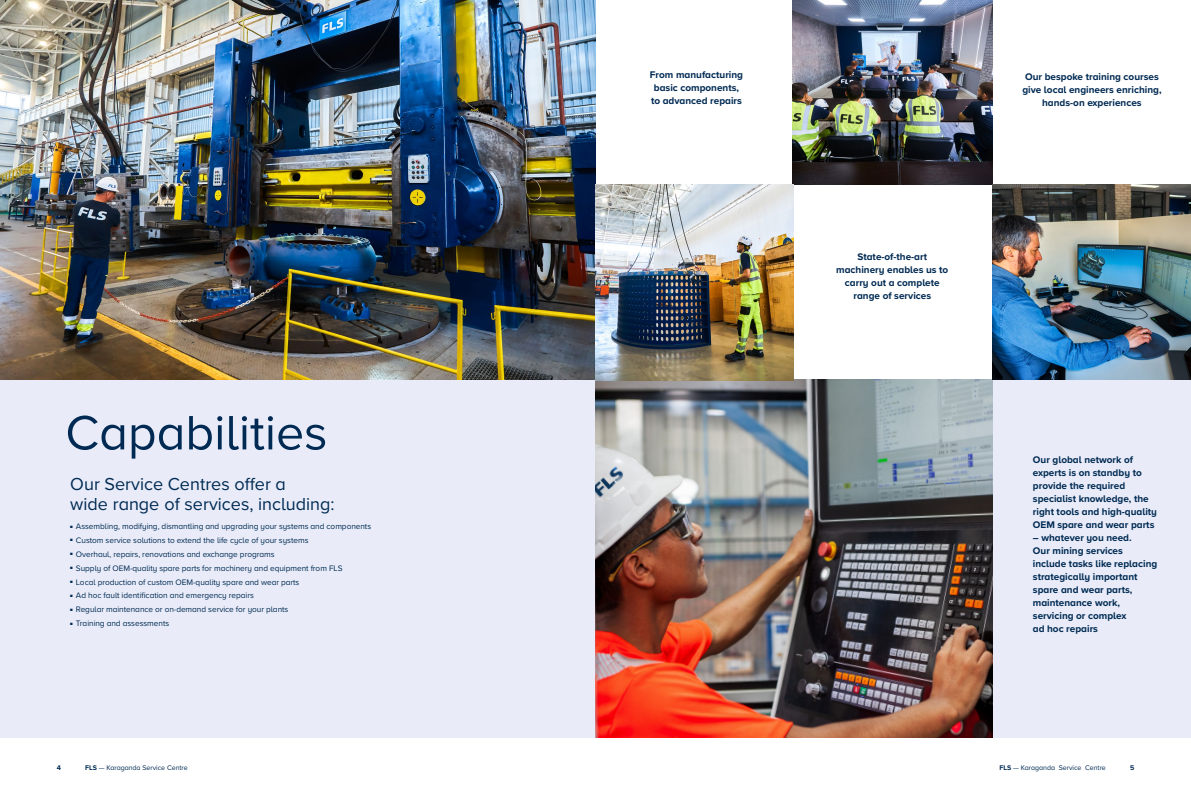
<style>
.page{position:relative;width:1191px;height:794px;background:#fff}
.page>*{position:absolute;margin:0;border:0;box-sizing:border-box;transform-origin:0 0}
.t1{font:50px "Proxima Nova";color:#002a53}
.t2{font:18px/20px "Proxima Nova";color:#002a53}
.t3{font:700 10px/13px "Proxima Nova";color:#002a53}
.t4{font:8.2px "Proxima Nova";letter-spacing:-.005em;color:#002a53}
.t5{font:7px "Proxima Nova";color:#002a53}
.t6{font:700 7px "Proxima Nova";color:#002a53}
.s1{font-weight:700}
</style>
<div class="page">
<div style="left:0;top:380px;width:1191px;height:357px;background:#e9ecf8"></div>
<img style="left:0;top:0;width:595px;height:380px">
<img style="left:595px;top:380px;width:397px;height:357px">
<img style="left:793px;top:0;width:199px;height:184px">
<img style="left:992px;top:184px;width:199px;height:196px">
<img style="left:595px;top:184px;width:198px;height:196px">
<h1 class="t1" style="left:65px;top:395px;width:263px">Capabilities</h1>
<h2 class="t2" style="left:70px;top:473px;width:266px">Our Service Centres offer a<br>wide range of services, including:</h2>
<p class="t4" style="left:70px;top:520px;width:302px"><sup>■</sup> Assembling, modifying, dismantling and upgrading your systems and components</p>
<p class="t4" style="left:70px;top:534px;width:240px"><sup>■</sup> Custom service solutions to extend the life cycle of your systems</p>
<p class="t4" style="left:70px;top:548px;width:206px"><sup>■</sup> Overhaul, repairs, renovations and exchange programs</p>
<p class="t4" style="left:70px;top:562px;width:274px"><sup>■</sup> Supply of OEM-quality spare parts for machinery and equipment from FLS</p>
<p class="t4" style="left:70px;top:575px;width:231px"><sup>■</sup> Local production of custom OEM-quality spare and wear parts</p>
<p class="t4" style="left:70px;top:589px;width:185px"><sup>■</sup> Ad hoc fault identification and emergency repairs</p>
<p class="t4" style="left:70px;top:603px;width:220px"><sup>■</sup> Regular maintenance or on-demand service for your plants</p>
<p class="t4" style="left:70px;top:617px;width:100px"><sup>■</sup> Training and assessments</p>
<p class="t3" style="left:650px;top:68px;width:95px">From manufacturing basic components, to advanced repairs</p>
<p class="t3" style="left:836px;top:250px;width:114px;text-align:center">State-of-the-art machinery enables us to carry out a complete range of services</p>
<p class="t3" style="left:1022px;top:70px;width:141px;text-align:center">Our bespoke training courses give local engineers enriching, hands-on experiences</p>
<p class="t3" style="left:1033px;top:453px;width:126px">Our global network of experts is on standby to provide the required specialist knowledge, the right tools and high-quality<br>OEM spare and wear parts</p>
<p class="t3" style="left:1033px;top:531px;width:126px">– whatever you need.<br>Our mining services include tasks like replacing strategically important spare and wear parts, maintenance work, servicing or complex<br>ad hoc repairs</p>
<p class="t6" style="left:57px;top:762px;width:6px">4</p>
<p class="t5" style="left:85px;top:762px;width:104px"><span class="s1">FLS</span> — Karaganda Service Centre</p>
<p class="t5" style="left:999px;top:762px;width:108px"><span class="s1">FLS</span> — Karaganda Service Centre</p>
<p class="t6" style="left:1130px;top:762px;width:6px">5</p>
</div>
